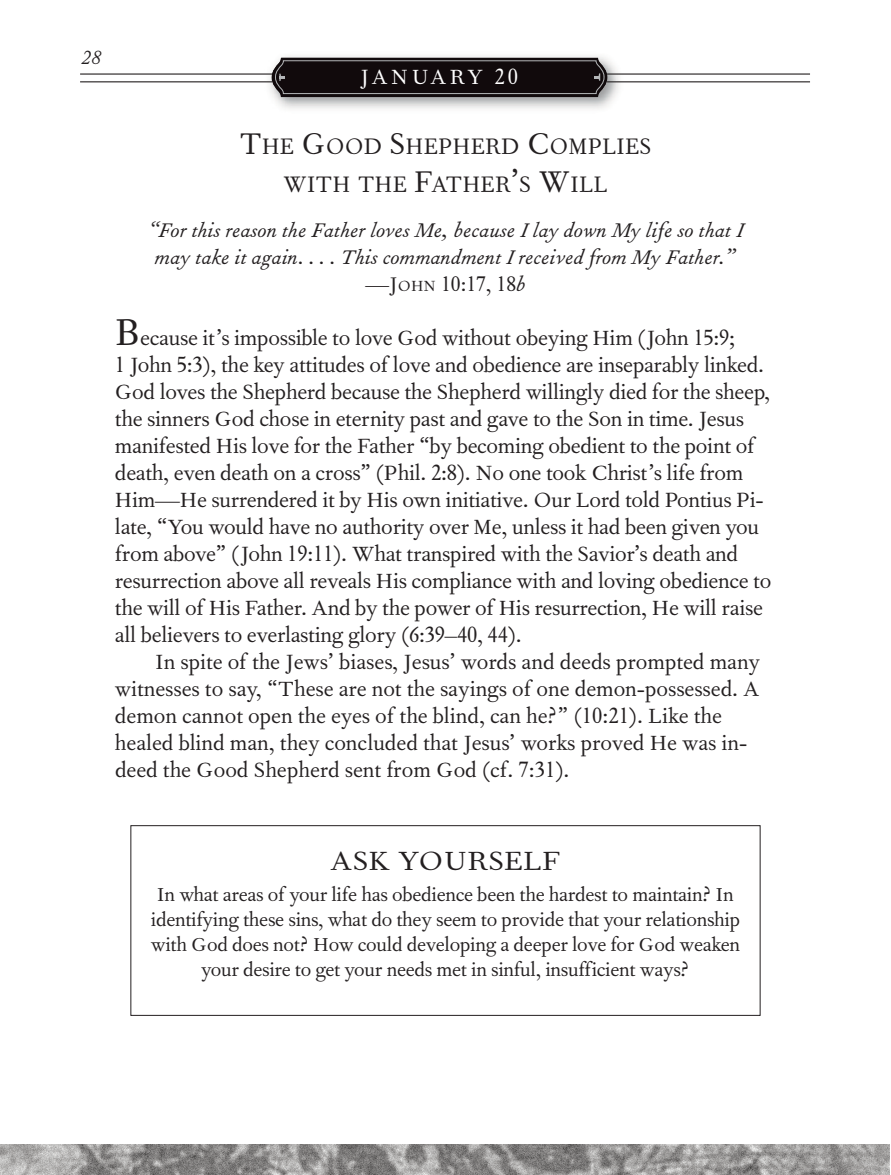
<style>
.page{position:relative;width:891px;height:1175px;background:#fff}
.page>*{position:absolute;margin:0;border:0;box-sizing:border-box;transform-origin:0 0}
.t1{font:31.72px "Fournier";color:#231f20;scale:1.06 1}
.t2{font:27px/38.2px "Fournier";color:#231f20;text-align:center;scale:.95 1}
.t3{font:24.75px/27px "Fournier";letter-spacing:-.01em;color:#231f20}
.t4{font:24.75px "Fournier";letter-spacing:.12em;color:#fff}
.t5{font:italic 23.62px/27px "Fournier";color:#231f20;text-align:center}
.t6{font:22.5px/24.8px "Fournier";letter-spacing:-.01em;color:#231f20;text-align:center}
.t7{font:italic 22.5px "Fournier";color:#231f20}
.s1{font-size:36px}
.s2{font-style:normal}
.s3{font-style:normal;font-size:17.78px}
.s4{font-size:45px}
</style>
<div class="page">
<div style="left:130px;top:825px;width:630px;height:190px;border:1px solid #231f20"></div>
<img style="left:0;top:1144px;width:890px;height:30px">
<img style="left:261px;top:56px;width:367px;height:53px">
<svg style="left:272px;top:58px;width:335px;height:39px;background:#1e181a"></svg>
<hr style="left:80px;top:73px;width:192px;height:2px;background:#231f20">
<hr style="left:80px;top:81px;width:192px;height:1px;background:#231f20">
<hr style="left:607px;top:73px;width:203px;height:2px;background:#231f20">
<hr style="left:607px;top:81px;width:203px;height:1px;background:#231f20">
<p class="t7" style="left:81px;top:49px;width:21px">28</p>
<p class="t4" style="left:360px;top:68px;width:159px">JANUARY 20</p>
<p class="t2" style="left:239px;top:129px;width:435px"><span class="s1">T</span>HE <span class="s1">G</span>OOD <span class="s1">S</span>HEPHERD <span class="s1">C</span>OMPLIES<br>WITH THE <span class="s1">F</span>ATHER<span class="s1">’</span>S <span class="s1">W</span>ILL</p>
<p class="t5" style="left:148px;top:218px;width:597px">“For this reason the Father loves Me, because I lay down My life so that I may take it again. . . . This commandment I received from My Father.” <span class="s2">—J</span><span class="s3">OHN</span> <span class="s2">10:17, 18</span>b</p>
<p class="t3" style="left:115px;top:326px;width:658px"><span class="s4">B</span>ecause it’s impossible to love God without obeying Him (John 15:9;<br>1 John 5:3), the key attitudes of love and obedience are inseparably linked.<br>God loves the Shepherd because the Shepherd willingly died for the sheep, the sinners God chose in eternity past and gave to the Son in time. Jesus manifested His love for the Father “by becoming obedient to the point of death, even death on a cross” (Phil. 2:8). No one took Christ’s life from Him—He surrendered it by His own initiative. Our Lord told Pontius Pi&shy;late, “You would have no authority over Me, unless it had been given you from above” (John 19:11). What transpired with the Savior’s death and resurrection above all reveals His compliance with and loving obedience to the will of His Father. And by the power of His resurrection, He will raise all believers to everlasting glory (6:39–40, 44).</p>
<p class="t3" style="left:115px;top:650px;width:647px;text-indent:40px">In spite of the Jews’ biases, Jesus’ words and deeds prompted many witnesses to say, “These are not the sayings of one demon-possessed. A demon cannot open the eyes of the blind, can he?” (10:21). Like the healed blind man, they concluded that Jesus’ works proved He was in&shy;deed the Good Shepherd sent from God (cf. 7:31).</p>
<p class="t1" style="left:331px;top:849px;width:218px">ASK YOURSELF</p>
<p class="t6" style="left:151px;top:884px;width:591px">In what areas of your life has obedience been the hardest to maintain? In identifying these sins, what do they seem to provide that your relationship with God does not? How could developing a deeper love for God weaken your desire to get your needs met in sinful, insufficient ways?</p>
</div>
